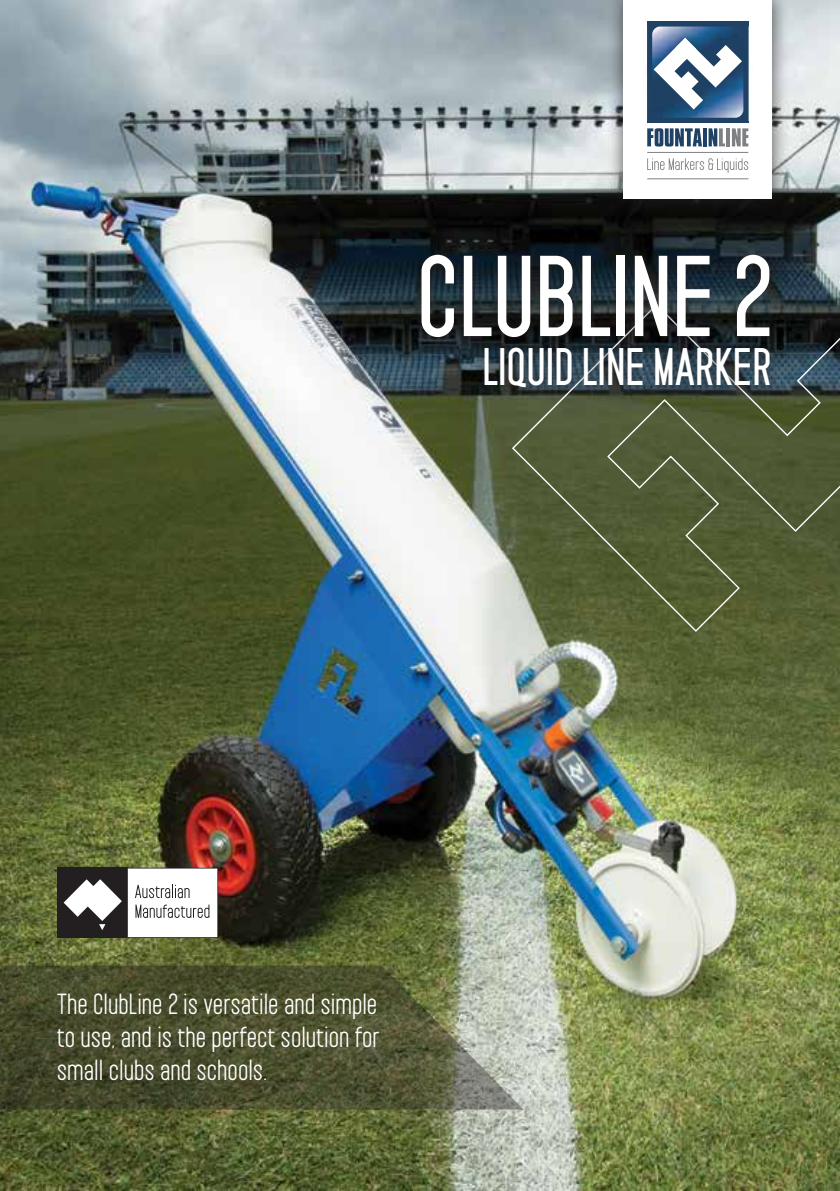
<style>
.page{position:relative;width:840px;height:1191px;background:#fff}
.page>*{position:absolute;margin:0;border:0;box-sizing:border-box;transform-origin:0 0}
.t1{font:900 100.4px "Pakt";color:#fff}
.t2{font:900 46.2px "Pakt";color:#fff}
.t3{font:600 25.4px/33px "Pakt";color:#fff;text-align:justify}
</style>
<div class="page">
<img style="left:0;top:0;width:839px;height:1191px">
<svg style="left:510px;top:301px;width:329px;height:332px;background:#525c38"></svg>
<div style="left:606px;top:0;width:182px;height:216px;background:#231f20;opacity:.75"></div>
<div style="left:623px;top:0;width:148px;height:199px;background:#fff"></div>
<svg style="left:647px;top:128px;width:54px;height:18px"></svg>
<svg style="left:703px;top:128px;width:3px;height:18px"></svg>
<svg style="left:708px;top:128px;width:16px;height:18px"></svg>
<hr style="left:726px;top:128px;width:3px;height:18px;background:#7e8083">
<svg style="left:732px;top:128px;width:16px;height:18px"></svg>
<hr style="left:647px;top:152px;width:101px;height:1px;background:#7e8083">
<hr style="left:647px;top:178px;width:101px;height:1px;background:#7e8083">
<svg style="left:647px;top:158px;width:100px;height:15px"></svg>
<div style="left:646px;top:22px;width:102px;height:101px;background:#1e4164"></div>
<svg style="left:658px;top:26px;width:71px;height:1px"></svg>
<img style="left:748px;top:27px;width:1px;height:94px">
<img style="left:646px;top:27px;width:98px;height:94px">
<img style="left:651px;top:27px;width:92px;height:91px">
<svg style="left:653px;top:38px;width:88px;height:71px"></svg>
<div style="left:411px;top:246px;width:368px;height:151px;background:#231f20;opacity:.75"></div>
<svg style="left:0;top:965px;width:523px;height:144px;background:#595d3f"></svg>
<div style="left:57px;top:867px;width:70px;height:71px;background:#231f20"></div>
<svg style="left:64px;top:867px;width:154px;height:71px"></svg>
<h1 class="t1" style="left:416px;top:239px;width:356px">CLUBLINE 2</h1>
<h2 class="t2" style="left:482px;top:341px;width:291px">LIQUID LINE MARKER</h2>
<p class="t3" style="left:57px;top:988px;width:324px">The ClubLine 2 is versatile and simple to use, and is the perfect solution for small clubs and schools.</p>
</div>
